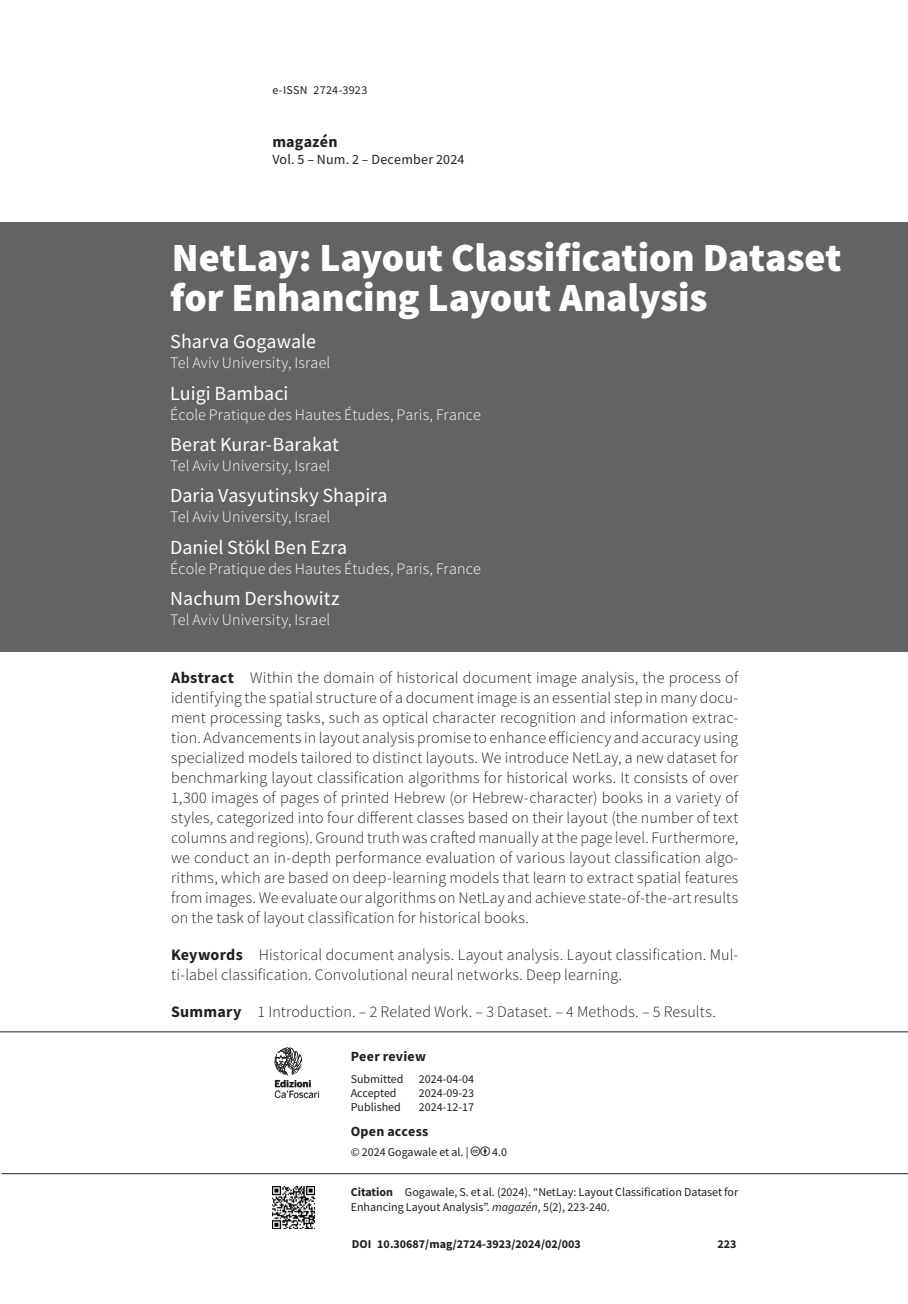
<style>
.page{position:relative;width:908px;height:1304px;background:#fff}
.page>*{position:absolute;margin:0;border:0;box-sizing:border-box;transform-origin:0 0}
.t1{font:900 40px/40px "Source Sans Pro";letter-spacing:-.005em;color:#fff}
.t2{font:20px "Source Sans Pro";color:#fff}
.t3{font:300 16px/20px "Source Sans Pro";letter-spacing:.01em;color:#231f20;text-align:justify}
.t4{font:300 16px "Source Sans Pro";letter-spacing:.01em;color:#fff}
.t5{font:700 16px "Source Sans Pro";letter-spacing:.01em;color:#231f20}
.t6{font:14px "Source Sans Pro";letter-spacing:.015em;color:#231f20}
.t7{font:700 14px "Source Sans Pro";letter-spacing:.02em;color:#231f20}
.t8{font:12px/15px "Source Sans Pro";color:#231f20}
.t9{font:700 12px "Source Sans Pro";color:#231f20}
.t10{font:12px "Source Sans Pro";letter-spacing:.02em;color:#231f20}
.t11{font:9.6px "Benton Sans";letter-spacing:-.01em;color:#231f20}
.t12{font:700 9.6px "Benton Sans";color:#231f20}
.s1{font-weight:700}
.s2{font-style:italic}
</style>
<div class="page">
<hr style="left:2px;top:1173px;width:905px;height:1px;background:#231f20">
<hr style="left:0;top:1031px;width:907px;height:1px;background:#231f20">
<img style="left:272px;top:1187px;width:42px;height:42px">
<svg style="left:274px;top:1047px;width:45px;height:51px"></svg>
<div style="left:0;top:223px;width:907px;height:429px;background:#636366"></div>
<p class="t10" style="left:272px;top:82px;width:96px">e‑ISSN 2724‑3923</p>
<p class="t5" style="left:272px;top:131px;width:67px">magazén</p>
<p class="t6" style="left:272px;top:150px;width:193px">Vol. 5 – Num. 2 – December 2024</p>
<h1 class="t1" style="left:170px;top:237px;width:672px">NetLay: Layout Classification Dataset for Enhancing Layout Analysis</h1>
<p class="t2" style="left:170px;top:329px;width:147px">Sharva Gogawale</p>
<p class="t4" style="left:170px;top:353px;width:162px">Tel Aviv University, Israel</p>
<p class="t2" style="left:170px;top:380px;width:120px">Luigi Bambaci</p>
<p class="t4" style="left:170px;top:405px;width:312px">École Pratique des Hautes Études, Paris, France</p>
<p class="t2" style="left:170px;top:432px;width:170px">Berat Kurar‑Barakat</p>
<p class="t4" style="left:170px;top:456px;width:162px">Tel Aviv University, Israel</p>
<p class="t2" style="left:170px;top:483px;width:219px">Daria Vasyutinsky Shapira</p>
<p class="t4" style="left:170px;top:507px;width:162px">Tel Aviv University, Israel</p>
<p class="t2" style="left:170px;top:534px;width:178px">Daniel Stökl Ben Ezra</p>
<p class="t4" style="left:170px;top:559px;width:312px">École Pratique des Hautes Études, Paris, France</p>
<p class="t2" style="left:170px;top:586px;width:171px">Nachum Dershowitz</p>
<p class="t4" style="left:170px;top:610px;width:162px">Tel Aviv University, Israel</p>
<p class="t3" style="left:171px;top:668px;width:568px"><span class="s1">Abstract</span> Within the domain of historical document image analysis, the process of identifying the spatial structure of a document image is an essential step in many docu&shy;ment processing tasks, such as optical character recognition and information extrac&shy;tion. Advancements in layout analysis promise to enhance efficiency and accuracy using specialized models tailored to distinct layouts. We introduce NetLay, a new dataset for benchmarking layout classification algorithms for historical works. It consists of over 1,300 images of pages of printed Hebrew (or Hebrew‑character) books in a variety of styles, categorized into four different classes based on their layout (the number of text columns and regions). Ground truth was crafted manually at the page level. Furthermore, we conduct an in‑depth performance evaluation of various layout classification algo&shy;rithms, which are based on deep‑learning models that learn to extract spatial features from images. We evaluate our algorithms on NetLay and achieve state‑of‑the‑art results on the task of layout classification for historical books.</p>
<p class="t3" style="left:171px;top:945px;width:568px"><span class="s1">Keywords</span> Historical document analysis. Layout analysis. Layout classification. Mul&shy;ti‑label classification. Convolutional neural networks. Deep learning.</p>
<p class="t3" style="left:171px;top:1002px;width:546px"><span class="s1">Summary</span> 1 Introduction. – 2 Related Work. – 3 Dataset. – 4 Methods. – 5 Results.</p>
<p class="t12" style="left:274px;top:1078px;width:38px">Edizioni</p>
<p class="t11" style="left:274px;top:1088px;width:47px">Ca’Foscari</p>
<p class="t7" style="left:350px;top:1046px;width:77px">Peer review</p>
<p class="t8" style="left:350px;top:1071px;width:54px">Submitted</p>
<p class="t8" style="left:418px;top:1071px;width:57px">2024‑04‑04</p>
<p class="t8" style="left:350px;top:1085px;width:47px">Accepted</p>
<p class="t8" style="left:418px;top:1085px;width:57px">2024‑09‑23</p>
<p class="t8" style="left:350px;top:1099px;width:52px">Published</p>
<p class="t8" style="left:418px;top:1099px;width:57px">2024-12-17</p>
<p class="t7" style="left:350px;top:1122px;width:79px">Open access</p>
<p class="t8" style="left:350px;top:1144px;width:119px">© 2024 Gogawale et al. |</p>
<p class="t8" style="left:492px;top:1144px;width:16px">4.0</p>
<p class="t8" style="left:350px;top:1184px;width:389px"><span class="s1">Citation</span> Gogawale, S. et al. (2024). “NetLay: Layout Classification Dataset for<br>Enhancing Layout Analysis”. <span class="s2">magazén</span>, 5(2), 223‑240.</p>
<p class="t9" style="left:351px;top:1235px;width:230px">DOI 10.30687/mag/2724‑3923/2024/02/003</p>
<p class="t9" style="left:717px;top:1236px;width:21px">223</p>
</div>
